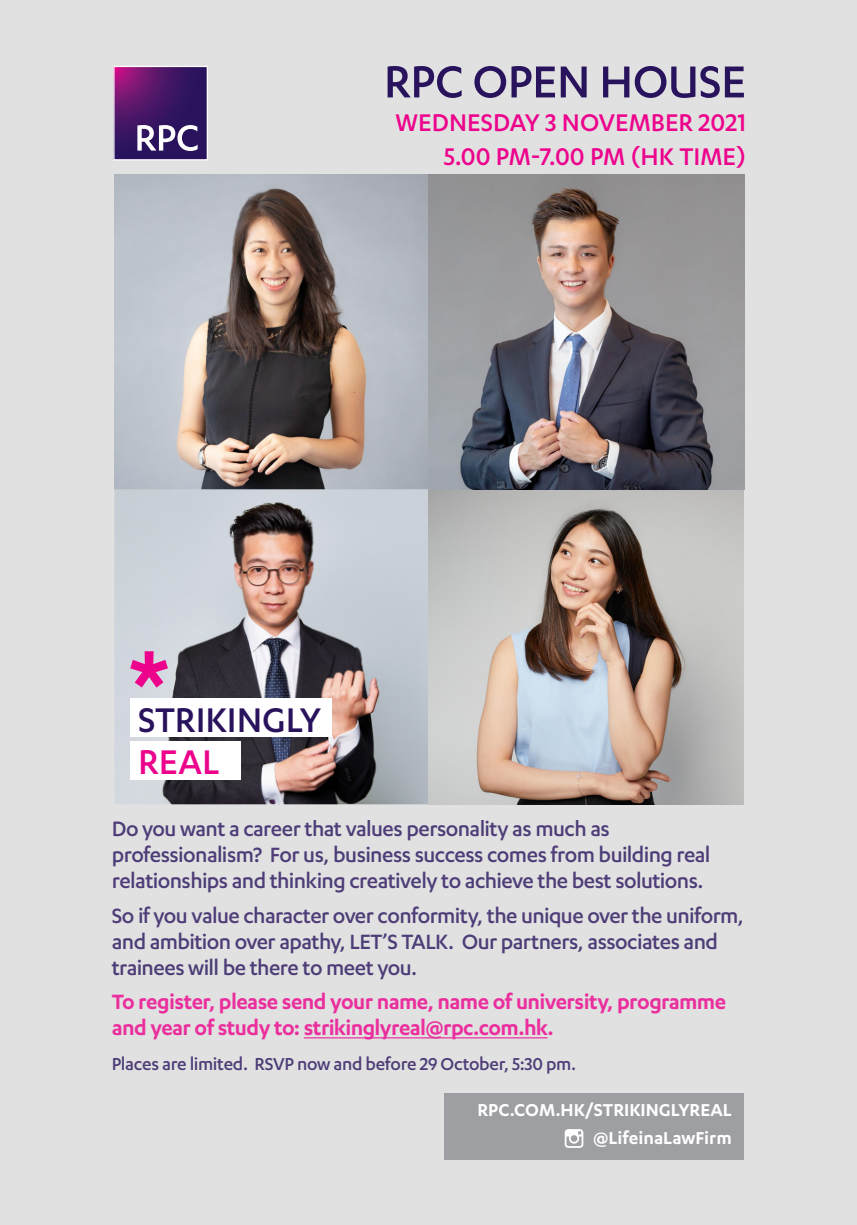
<style>
.page{position:relative;width:857px;height:1225px;background:#fff}
.page>*{position:absolute;margin:0;border:0;box-sizing:border-box;transform-origin:0 0}
.Heading_1__purple{font:500 52px "Karbon";letter-spacing:-.01em;color:#29135d}
.t1{font:500 39.8px/42.6px "Karbon";color:#29135d}
.Heading_1__purple-2{font:500 28px "Karbon";color:#ed028c}
.t2{font:500 24px/26px "Karbon";letter-spacing:-.025em;color:#29135d}
.t3{font:600 24px/26px "Karbon";letter-spacing:-.025em;color:#ed028c}
.t4{font:500 20px "Karbon";letter-spacing:-.015em;color:#29135d}
.t5{font:600 20px "Karbon";color:#fff}
.s1{color:#ed028c}
</style>
<div class="page">
<div style="left:0;top:0;width:856px;height:1225px;background:#e1e1e1"></div>
<img style="left:114px;top:174px;width:629px;height:630px">
<hr style="left:303px;top:1037px;width:244px;height:1px;background:#ed028c">
<svg style="left:115px;top:68px;width:91px;height:90px;background:#461565"></svg>
<div style="left:113px;top:66px;width:95px;height:94px;border:1px solid #fff"></div>
<svg style="left:137px;top:125px;width:60px;height:26px"></svg>
<div style="left:130px;top:741px;width:111px;height:38px;background:#fff"></div>
<div style="left:130px;top:698px;width:202px;height:38px;background:#fff"></div>
<svg style="left:130px;top:651px;width:38px;height:36px"></svg>
<div style="left:444px;top:1093px;width:299px;height:66px;background:#9e9fa3"></div>
<svg style="left:564px;top:1129px;width:19px;height:19px"></svg>
<p class="Heading_1__purple" style="left:383px;top:53px;width:364px">RPC OPEN HOUSE</p>
<p class="Heading_1__purple-2" style="left:395px;top:107px;width:352px">WEDNESDAY 3 NOVEMBER 2021</p>
<p class="Heading_1__purple-2" style="left:443px;top:141px;width:304px">5.00 PM-7.00 PM (HK TIME)</p>
<p class="t1" style="left:138px;top:697px;width:184px">STRIKINGLY<br><span class="s1">REAL</span></p>
<p class="t2" style="left:112px;top:815px;width:600px">Do you want a career that values personality as much as professionalism? For us, business success comes from building real relationships and thinking creatively to achieve the best solutions.</p>
<p class="t2" style="left:112px;top:902px;width:633px">So if you value character over conformity, the unique over the uniform, and ambition over apathy, LET’S TALK. Our partners, associates and trainees will be there to meet you.</p>
<p class="t3" style="left:112px;top:988px;width:615px">To register, please send your name, name of university, programme and year of study to: strikinglyreal@rpc.com.hk.</p>
<p class="t4" style="left:112px;top:1052px;width:465px">Places are limited. RSVP now and before 29 October, 5:30 pm.</p>
<p class="t5" style="left:477px;top:1098px;width:256px">RPC.COM.HK/STRIKINGLYREAL</p>
<p class="t5" style="left:593px;top:1126px;width:140px">@LifeinaLawFirm</p>
</div>
